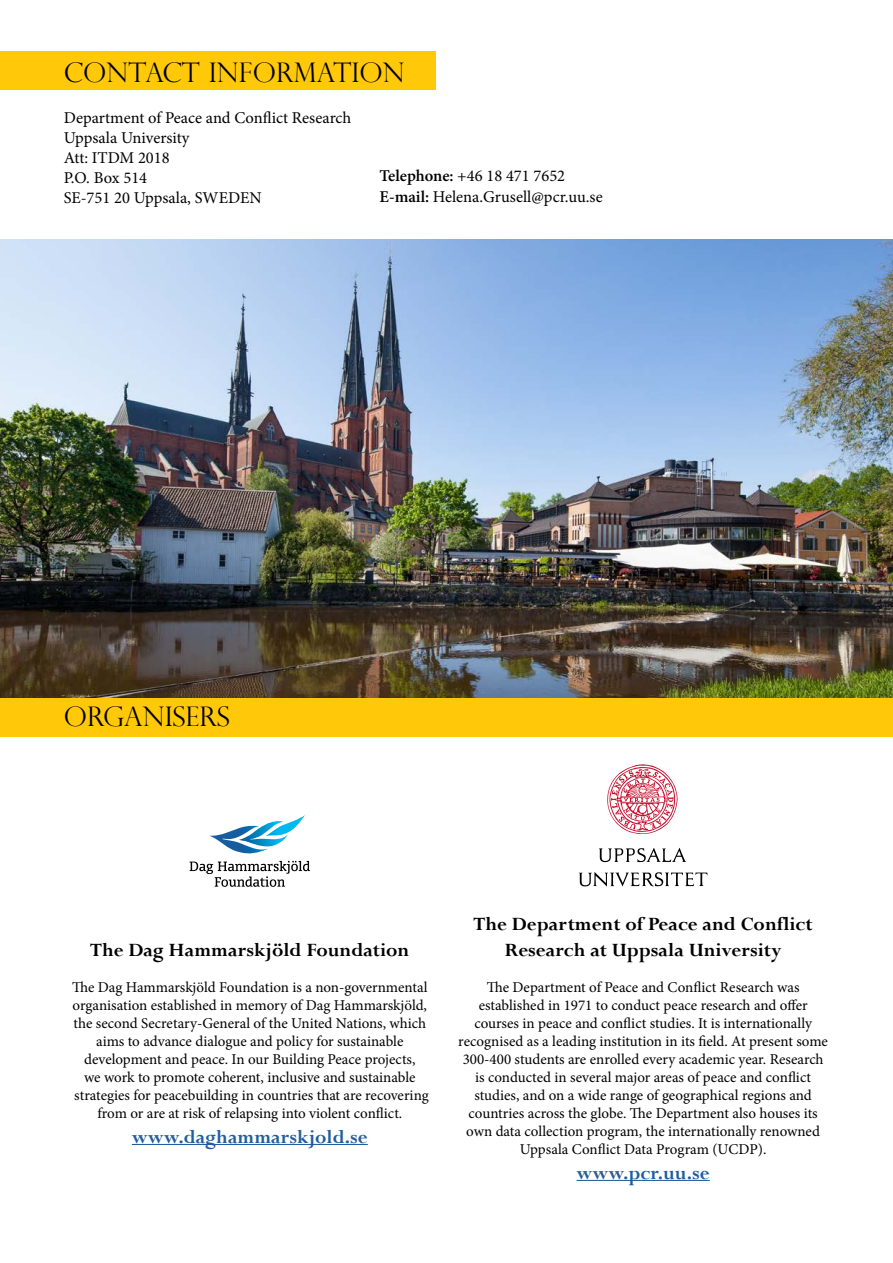
<style>
.page{position:relative;width:893px;height:1263px;background:#fff}
.page>*{position:absolute;margin:0;border:0;box-sizing:border-box;transform-origin:0 0}
.t1{font:300 27px "Perpetua Titling";color:#000}
.t2{font:700 21px/25.2px "Perpetua";color:#000;text-align:center}
.t3{font:700 21px "Perpetua";color:#215e9e}
.t4{font:16.5px/19.8px "Minion Pro";color:#000}
.t5{font:15px/18px "Minion Pro";color:#000;text-align:center}
.s1{font-weight:600}
</style>
<div class="page">
<img style="left:0;top:239px;width:893px;height:459px">
<div style="left:0;top:51px;width:436px;height:38px;background:#ffc809"></div>
<div style="left:0;top:698px;width:893px;height:38px;background:#ffc809"></div>
<hr style="left:132px;top:1144px;width:236px;height:1px;background:#215e9e">
<hr style="left:577px;top:1180px;width:133px;height:1px;background:#215e9e">
<svg style="left:209px;top:815px;width:96px;height:39px"></svg>
<svg style="left:190px;top:861px;width:120px;height:26px"></svg>
<svg style="left:599px;top:848px;width:87px;height:14px"></svg>
<svg style="left:579px;top:872px;width:128px;height:14px"></svg>
<svg style="left:607px;top:764px;width:71px;height:70px"></svg>
<h1 class="t1" style="left:64px;top:56px;width:343px">CONTACT INFORMATION</h1>
<p class="t4" style="left:64px;top:108px;width:289px">Department of Peace and Conflict Research<br>Uppsala University<br>Att: ITDM 2018<br>P.O. Box 514<br>SE-751 20 Uppsala, SWEDEN</p>
<p class="t4" style="left:379px;top:165px;width:225px;line-height:21.6px"><span class="s1">Telephone:</span> +46 18 471 7652<br><span class="s1">E-mail:</span> Helena.Grusell@pcr.uu.se</p>
<h1 class="t1" style="left:64px;top:700px;width:167px">ORGANISERS</h1>
<h2 class="t2" style="left:90px;top:937px;width:321px">The Dag Hammarskjöld Foundation</h2>
<p class="t5" style="left:72px;top:978px;width:358px">The Dag Hammarskjöld Foundation is a non-governmental organisation established in memory of Dag Hammarskjöld, the second Secretary-General of the United Nations, which aims to advance dialogue and policy for sustainable development and peace. In our Building Peace projects,<br>we work to promote coherent, inclusive and sustainable strategies for peacebuilding in countries that are recovering from or are at risk of relapsing into violent conflict.</p>
<h2 class="t3" style="left:132px;top:1123px;width:237px">www.daghammarskjold.se</h2>
<h2 class="t2" style="left:474px;top:911px;width:341px">The Department of Peace and Conflict<br>Research at Uppsala University</h2>
<p class="t5" style="left:458px;top:978px;width:371px">The Department of Peace and Conflict Research was established in 1971 to conduct peace research and offer courses in peace and conflict studies. It is internationally recognised as a leading institution in its field. At present some 300-400 students are enrolled every academic year. Research is conducted in several major areas of peace and conflict studies, and on a wide range of geographical regions and countries across the globe. The Department also houses its own data collection program, the internationally renowned Uppsala Conflict Data Program (UCDP).</p>
<h2 class="t3" style="left:577px;top:1159px;width:135px">www.pcr.uu.se</h2>
</div>
